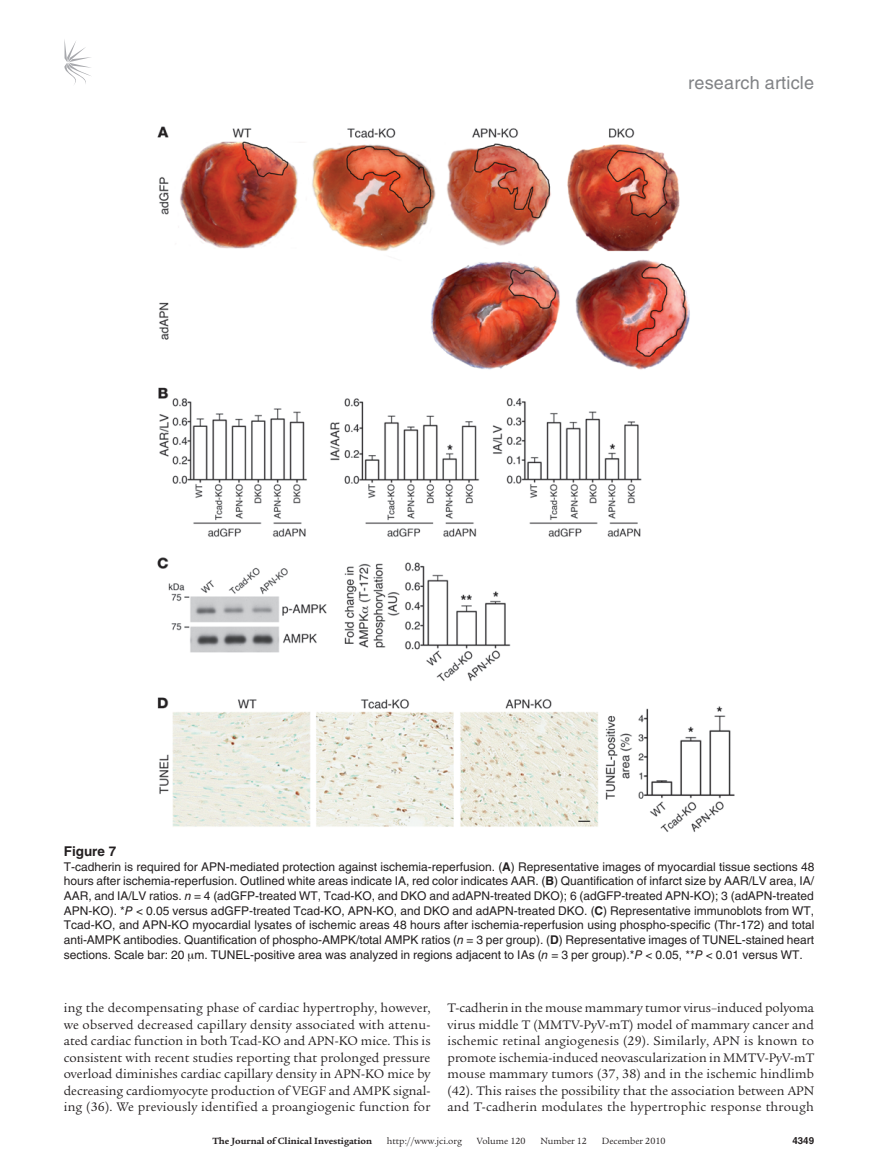
<style>
.page{position:relative;width:878px;height:1174px;background:#fff}
.page>*{position:absolute;margin:0;border:0;box-sizing:border-box;transform-origin:0 0}
.t1{font:18px "Helvetica LT Std";letter-spacing:.01em;color:#808285}
.t2{font:13.5px/16.5px "Legacy Serif Std";letter-spacing:.015em;color:#231f20;text-align:justify}
.t3{font:700 13.5px "Helvetica LT Std";color:#231f20}
.t4{font:12px/14.7px "Helvetica LT Std";color:#231f20;text-align:justify}
.t5{font:9.75px "Legacy Serif Std";color:#231f20}
.t6{font:700 9.75px "Legacy Serif Std";color:#231f20}
.t7{font:700 9.75px "Helvetica LT Std";color:#231f20}
.s1{font-weight:700}
.s2{font-style:italic}
</style>
<div class="page">
<svg style="left:64px;top:39px;width:27px;height:46px"></svg>
<img style="left:157px;top:126px;width:578px;height:706px">
<h1 class="t1" style="left:688px;top:72px;width:127px">research article</h1>
<p class="t3" style="left:64px;top:843px;width:54px">Figure 7</p>
<p class="t4" style="left:64px;top:859px;width:752px">T-cadherin is required for APN-mediated protection against ischemia-reperfusion. (<span class="s1">A</span>) Representative images of myocardial tissue sections 48 hours after ischemia-reperfusion. Outlined white areas indicate IA, red color indicates AAR. (<span class="s1">B</span>) Quantification of infarct size by AAR/LV area, IA/ AAR, and IA/LV ratios. <span class="s2">n</span> = 4 (adGFP-treated WT, Tcad-KO, and DKO and adAPN-treated DKO); 6 (adGFP-treated APN-KO); 3 (adAPN-treated APN-KO). *<span class="s2">P</span> &lt; 0.05 versus adGFP-treated Tcad-KO, APN-KO, and DKO and adAPN-treated DKO. (<span class="s1">C</span>) Representative immunoblots from WT, Tcad-KO, and APN-KO myocardial lysates of ischemic areas 48 hours after ischemia-reperfusion using phospho-specific (Thr-172) and total anti-AMPK antibodies. Quantification of phospho-AMPK/total AMPK ratios (<span class="s2">n</span> = 3 per group). (<span class="s1">D</span>) Representative images of TUNEL-stained heart sections. Scale bar: 20 m. TUNEL-positive area was analyzed in regions adjacent to IAs (<span class="s2">n</span> = 3 per group).*<span class="s2">P</span> &lt; 0.05, **<span class="s2">P</span> &lt; 0.01 versus WT.</p>
<p class="t2" style="left:64px;top:999px;width:368px">ing the decompensating phase of cardiac hypertrophy, however, we observed decreased capillary density associated with attenu&shy;ated cardiac function in both Tcad-KO and APN-KO mice. This is consistent with recent studies reporting that prolonged pressure overload diminishes cardiac capillary density in APN-KO mice by decreasing cardiomyocyte production of VEGF and AMPK signal&shy;ing (36). We previously identified a proangiogenic function for</p>
<p class="t2" style="left:447px;top:999px;width:368px">T-cadherin in the mouse mammary tumor virus–induced polyoma virus middle T (MMTV-PyV-mT) model of mammary cancer and ischemic retinal angiogenesis (29). Similarly, APN is known to promote ischemia-induced neovascularization in MMTV-PyV-mT mouse mammary tumors (37, 38) and in the ischemic hindlimb (42). This raises the possibility that the association between APN and T-cadherin modulates the hypertrophic response through</p>
<p class="t6" style="left:212px;top:1135px;width:161px">The Journal of Clinical Investigation</p>
<p class="t5" style="left:387px;top:1135px;width:77px">http://www.jci.org</p>
<p class="t5" style="left:476px;top:1135px;width:50px">Volume 120</p>
<p class="t5" style="left:540px;top:1135px;width:48px">Number 12</p>
<p class="t5" style="left:601px;top:1135px;width:65px">December 2010</p>
<p class="t7" style="left:792px;top:1134px;width:23px">4349</p>
</div>
